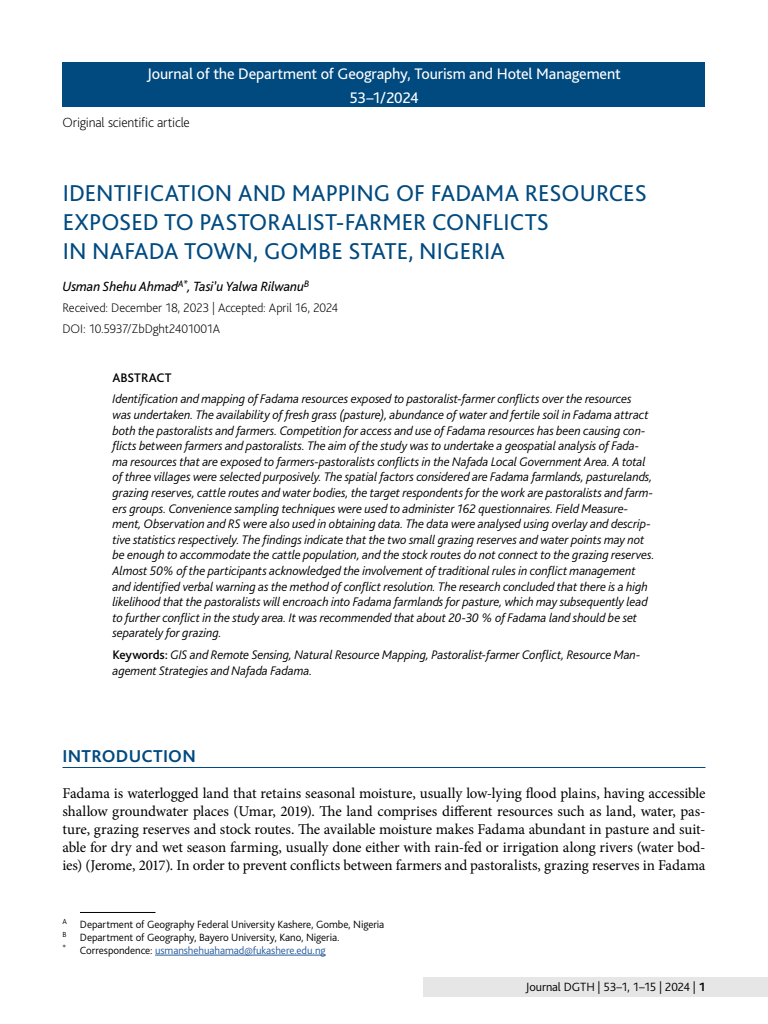
<style>
.page{position:relative;width:768px;height:1024px;background:#fff}
.page>*{position:absolute;margin:0;border:0;box-sizing:border-box;transform-origin:0 0}
.t1{font:24px/28.8px "Bliss Pro";letter-spacing:.005em;color:#004a80}
.t2{font:700 18px "Bliss Pro";letter-spacing:.01em;color:#004a80}
.t3{font:16px/24px "Bliss Pro";letter-spacing:-.01em;color:#fff;text-align:center}
.t4{font:15px/18px "Minion Pro";letter-spacing:-.005em;color:#000;text-align:justify}
.t5{font:italic 14px "Bliss Pro";letter-spacing:-.01em;color:#000}
.t6{font:200 14px "Bliss Pro";letter-spacing:-.015em;color:#000}
.t7{font:italic 300 13px/15.6px "Bliss Pro";letter-spacing:-.005em;color:#000}
.t8{font:200 13px/20.6px "Bliss Pro";letter-spacing:-.015em;color:#000}
.t9{font:500 13px "Bliss Pro";color:#000}
.t10{font:300 12.5px "Bliss Pro";letter-spacing:-.01em;color:#000}
.t11{font:300 11px/13.2px "Bliss Pro";letter-spacing:-.005em;color:#000}
.s1{font-weight:500;font-style:normal}
.s2{color:#245a9c}
.s3{font-weight:700}
</style>
<div class="page">
<div style="left:423px;top:978px;width:345px;height:20px;background:#e6e6e6"></div>
<hr style="left:62px;top:767px;width:644px;height:1px;background:#004a80">
<div style="left:62px;top:62px;width:644px;height:46px;background:#004a80"></div>
<hr style="left:80px;top:912px;width:76px;height:1px;background:#000">
<hr style="left:155px;top:955px;width:171px;height:1px;background:#245a9c">
<p class="t3" style="left:147px;top:61px;width:475px">Journal of the Department of Geography, Tourism and Hotel Management<br>53–1/2024</p>
<p class="t6" style="left:62px;top:114px;width:129px">Original scientific article</p>
<h1 class="t1" style="left:63px;top:178px;width:586px">IDENTIFICATION AND MAPPING OF FADAMA RESOURCES<br>EXPOSED TO PASTORALIST-FARMER CONFLICTS<br>IN NAFADA TOWN, GOMBE STATE, NIGERIA</h1>
<p class="t5" style="left:62px;top:278px;width:248px">Usman Shehu Ahmad<sup>A*</sup>, Tasi’u Yalwa Rilwanu<sup>B</sup></p>
<p class="t8" style="left:62px;top:297px;width:277px">Received: December 18, 2023 | Accepted: April 16, 2024<br>DOI: 10.5937/ZbDght2401001A</p>
<p class="t9" style="left:112px;top:369px;width:61px">ABSTRACT</p>
<p class="t7" style="left:112px;top:391px;width:544px">Identification and mapping of Fadama resources exposed to pastoralist-farmer conflicts over the resources<br>was undertaken. The availability of fresh grass (pasture), abundance of water and fertile soil in Fadama attract both the pastoralists and farmers. Competition for access and use of Fadama resources has been causing con&shy;flicts between farmers and pastoralists. The aim of the study was to undertake a geospatial analysis of Fada&shy;ma resources that are exposed to farmers-pastoralists conflicts in the Nafada Local Government Area. A total of three villages were selected purposively. The spatial factors considered are Fadama farmlands, pasturelands, grazing reserves, cattle routes and water bodies, the target respondents for the work are pastoralists and farm&shy;ers groups. Convenience sampling techniques were used to administer 162 questionnaires. Field Measure&shy;ment, Observation and RS were also used in obtaining data. The data were analysed using overlay and descrip&shy;tive statistics respectively. The findings indicate that the two small grazing reserves and water points may not be enough to accommodate the cattle population, and the stock routes do not connect to the grazing reserves.<br>Almost 50% of the participants acknowledged the involvement of traditional rules in conflict management and identified verbal warning as the method of conflict resolution. The research concluded that there is a high likelihood that the pastoralists will encroach into Fadama farmlands for pasture, which may subsequently lead to further conflict in the study area. It was recommended that about 20-30 % of Fadama land should be set separately for grazing.</p>
<p class="t7" style="left:112px;top:646px;width:530px"><span class="s1">Keywords:</span> GIS and Remote Sensing, Natural Resource Mapping, Pastoralist-farmer Conflict, Resource Man&shy;agement Strategies and Nafada Fadama.</p>
<h2 class="t2" style="left:63px;top:745px;width:135px">INTRODUCTION</h2>
<p class="t4" style="left:62px;top:784px;width:645px">Fadama is waterlogged land that retains seasonal moisture, usually low-lying flood plains, having accessible shallow groundwater places (Umar, 2019). The land comprises different resources such as land, water, pas&shy;ture, grazing reserves and stock routes. The available moisture makes Fadama abundant in pasture and suit&shy;able for dry and wet season farming, usually done either with rain-fed or irrigation along rivers (water bod&shy;ies) (Jerome, 2017). In order to prevent conflicts between farmers and pastoralists, grazing reserves in Fadama</p>
<p class="t11" style="left:62px;top:917px;width:323px"><sup>A</sup> Department of Geography Federal University Kashere, Gombe, Nigeria<br><sup>B</sup> Department of Geography, Bayero University, Kano, Nigeria.<br><sup>*</sup> Correspondence: <span class="s2">usmanshehuahamad@fukashere.edu.ng</span></p>
<p class="t10" style="left:526px;top:979px;width:181px">Journal DGTH | 53–1, 1–15 | 2024 | <span class="s3">1</span></p>
</div>
